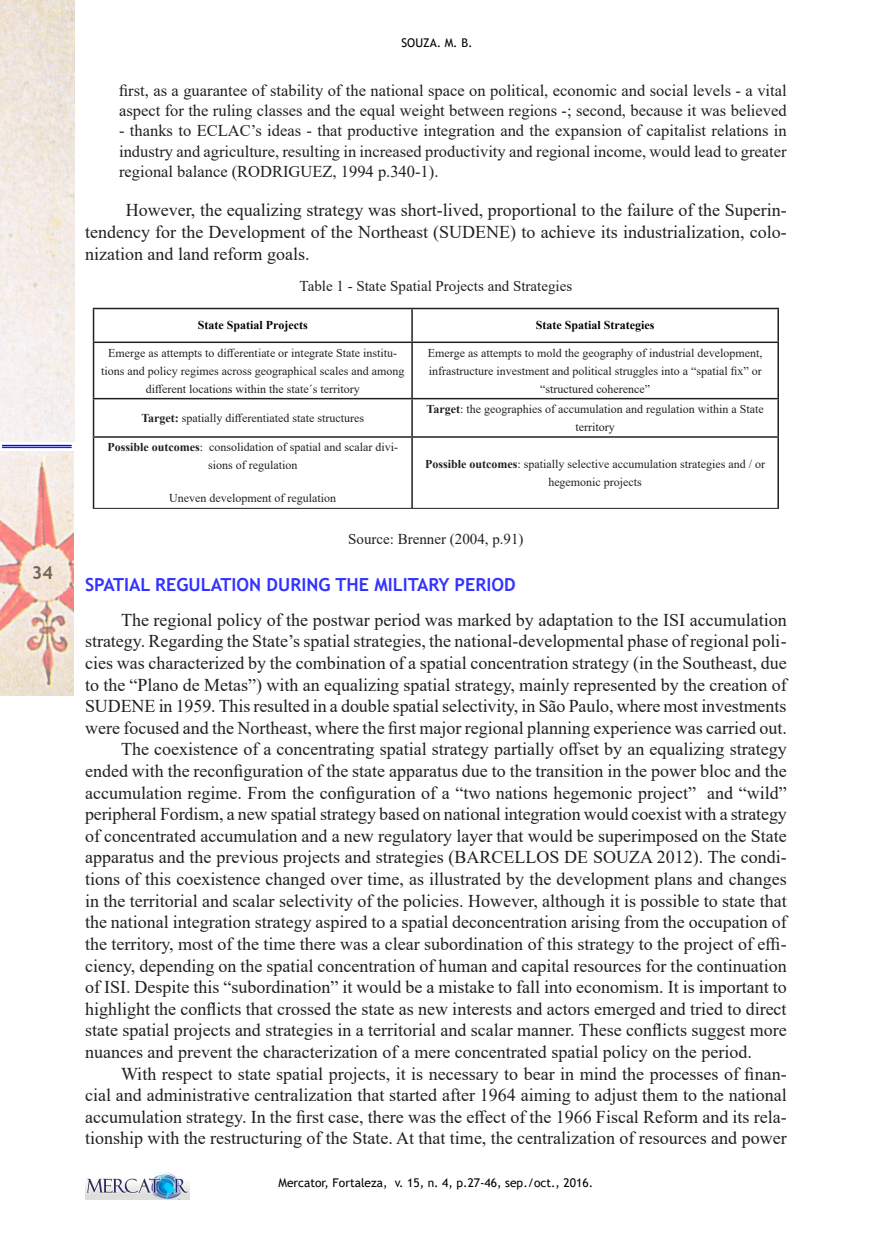
<style>
.page{position:relative;width:893px;height:1234px;background:#fff}
.page>*{position:absolute;margin:0;border:0;box-sizing:border-box;transform-origin:0 0}
.t1{font:18px/21.6px "Times New Roman";color:#231f20;text-align:justify}
.SUBTÍTULO_1{font:700 18px "Trebuchet MS";color:#33f}
.t2{font:700 18px "Trebuchet MS";color:#000}
.CITAÇÃO_DE_TESE{font:16.5px/20.2px "Times New Roman";color:#231f20}
.LEGENDA{font:15px "Times New Roman";color:#231f20}
.t3{font:12px/18px "Times New Roman";color:#231f20;text-align:center}
.t4{font:12px "Trebuchet MS";color:#000}
.t5{font:700 12px "Times New Roman";color:#000}
.s1{font-weight:700}
</style>
<div class="page">
<img style="left:85px;top:1172px;width:105px;height:27px">
<img style="left:0;top:451px;width:74px;height:244px">
<img style="left:0;top:0;width:74px;height:442px">
<hr style="left:2px;top:445px;width:70px;height:1px;background:#00f">
<hr style="left:2px;top:447px;width:70px;height:1px;background:#00f">
<hr style="left:93px;top:308px;width:319px;height:1px;background:#231f20">
<hr style="left:93px;top:309px;width:1px;height:32px;background:#231f20">
<hr style="left:412px;top:308px;width:367px;height:1px;background:#231f20">
<hr style="left:411px;top:309px;width:2px;height:32px;background:#231f20">
<hr style="left:777px;top:309px;width:2px;height:32px;background:#231f20">
<hr style="left:93px;top:341px;width:319px;height:2px;background:#231f20">
<hr style="left:93px;top:343px;width:1px;height:55px;background:#231f20">
<hr style="left:412px;top:341px;width:367px;height:2px;background:#231f20">
<hr style="left:411px;top:343px;width:2px;height:55px;background:#231f20">
<hr style="left:777px;top:343px;width:2px;height:55px;background:#231f20">
<hr style="left:93px;top:398px;width:319px;height:1px;background:#231f20">
<hr style="left:93px;top:399px;width:1px;height:37px;background:#231f20">
<hr style="left:412px;top:398px;width:367px;height:1px;background:#231f20">
<hr style="left:411px;top:399px;width:2px;height:37px;background:#231f20">
<hr style="left:777px;top:399px;width:2px;height:37px;background:#231f20">
<hr style="left:93px;top:436px;width:319px;height:1px;background:#231f20">
<hr style="left:93px;top:437px;width:1px;height:71px;background:#231f20">
<hr style="left:412px;top:436px;width:367px;height:1px;background:#231f20">
<hr style="left:411px;top:437px;width:2px;height:71px;background:#231f20">
<hr style="left:777px;top:437px;width:2px;height:71px;background:#231f20">
<hr style="left:93px;top:508px;width:319px;height:1px;background:#231f20">
<hr style="left:412px;top:508px;width:367px;height:1px;background:#231f20">
<p class="t2" style="left:32px;top:561px;width:23px">34</p>
<p class="t4" style="left:401px;top:35px;width:73px">SOUZA. M. B.</p>
<p class="CITAÇÃO_DE_TESE" style="left:119px;top:80px;width:669px">first, as a guarantee of stability of the national space on political, economic and social levels - a vital aspect for the ruling classes and the equal weight between regions -; second, because it was believed</p>
<p class="CITAÇÃO_DE_TESE" style="left:119px;top:120px;width:669px;text-align:justify">- thanks to ECLAC’s ideas - that productive integration and the expansion of capitalist relations in industry and agriculture, resulting in increased productivity and regional income, would lead to greater regional balance (RODRIGUEZ, 1994 p.340-1).</p>
<p class="t1" style="left:85px;top:199px;width:703px;text-indent:41px">However, the equalizing strategy was short-lived, proportional to the failure of the Superin&shy;tendency for the Development of the Northeast (SUDENE) to achieve its industrialization, colo&shy;nization and land reform goals.</p>
<p class="LEGENDA" style="left:300px;top:275px;width:274px">Table 1 - State Spatial Projects and Strategies</p>
<p class="t5" style="left:198px;top:317px;width:111px">State Spatial Projects</p>
<p class="t5" style="left:536px;top:317px;width:120px">State Spatial Strategies</p>
<p class="t3" style="left:101px;top:343px;width:305px">Emerge as attempts to differentiate or integrate State institu&shy;tions and policy regimes across geographical scales and among different locations within the state´s territory</p>
<p class="t3" style="left:428px;top:343px;width:336px">Emerge as attempts to mold the geography of industrial development, infrastructure investment and political struggles into a “spatial fix” or “structured coherence”</p>
<p class="t3" style="left:141px;top:408px;width:224px"><span class="s1">Target:</span> spatially differentiated state structures</p>
<p class="t3" style="left:427px;top:399px;width:339px"><span class="s1">Target</span>: the geographies of accumulation and regulation within a State territory</p>
<p class="t3" style="left:107px;top:438px;width:292px"><span class="s1">Possible outcomes</span>: consolidation of spatial and scalar divi&shy;sions of regulation</p>
<p class="t3" style="left:169px;top:489px;width:168px">Uneven development of regulation</p>
<p class="t3" style="left:425px;top:454px;width:341px"><span class="s1">Possible outcomes</span>: spatially selective accumulation strategies and / or hegemonic projects</p>
<p class="LEGENDA" style="left:348px;top:528px;width:177px">Source: Brenner (2004, p.91)</p>
<p class="SUBTÍTULO_1" style="left:85px;top:573px;width:432px">SPATIAL REGULATION DURING THE MILITARY PERIOD</p>
<p class="t1" style="left:85px;top:608px;width:703px;text-indent:36px">The regional policy of the postwar period was marked by adaptation to the ISI accumulation strategy. Regarding the State’s spatial strategies, the national-developmental phase of regional poli&shy;cies was characterized by the combination of a spatial concentration strategy (in the Southeast, due to the “Plano de Metas”) with an equalizing spatial strategy, mainly represented by the creation of SUDENE in 1959. This resulted in a double spatial selectivity, in São Paulo, where most investments were focused and the Northeast, where the first major regional planning experience was carried out.</p>
<p class="t1" style="left:85px;top:737px;width:703px;text-indent:36px">The coexistence of a concentrating spatial strategy partially offset by an equalizing strategy ended with the reconfiguration of the state apparatus due to the transition in the power bloc and the accumulation regime. From the configuration of a “two nations hegemonic project” and “wild” peripheral Fordism, a new spatial strategy based on national integration would coexist with a strategy of concentrated accumulation and a new regulatory layer that would be superimposed on the State apparatus and the previous projects and strategies (BARCELLOS DE SOUZA 2012). The condi&shy;tions of this coexistence changed over time, as illustrated by the development plans and changes in the territorial and scalar selectivity of the policies. However, although it is possible to state that the national integration strategy aspired to a spatial deconcentration arising from the occupation of the territory, most of the time there was a clear subordination of this strategy to the project of effi&shy;ciency, depending on the spatial concentration of human and capital resources for the continuation of ISI. Despite this “subordination” it would be a mistake to fall into economism. It is important to highlight the conflicts that crossed the state as new interests and actors emerged and tried to direct state spatial projects and strategies in a territorial and scalar manner. These conflicts suggest more nuances and prevent the characterization of a mere concentrated spatial policy on the period.</p>
<p class="t1" style="left:85px;top:1061px;width:703px;text-indent:36px">With respect to state spatial projects, it is necessary to bear in mind the processes of finan&shy;cial and administrative centralization that started after 1964 aiming to adjust them to the national accumulation strategy. In the first case, there was the effect of the 1966 Fiscal Reform and its rela&shy;tionship with the restructuring of the State. At that time, the centralization of resources and power</p>
<p class="t4" style="left:278px;top:1174px;width:316px">Mercator, Fortaleza, v. 15, n. 4, p.27-46, sep./oct., 2016.</p>
</div>
